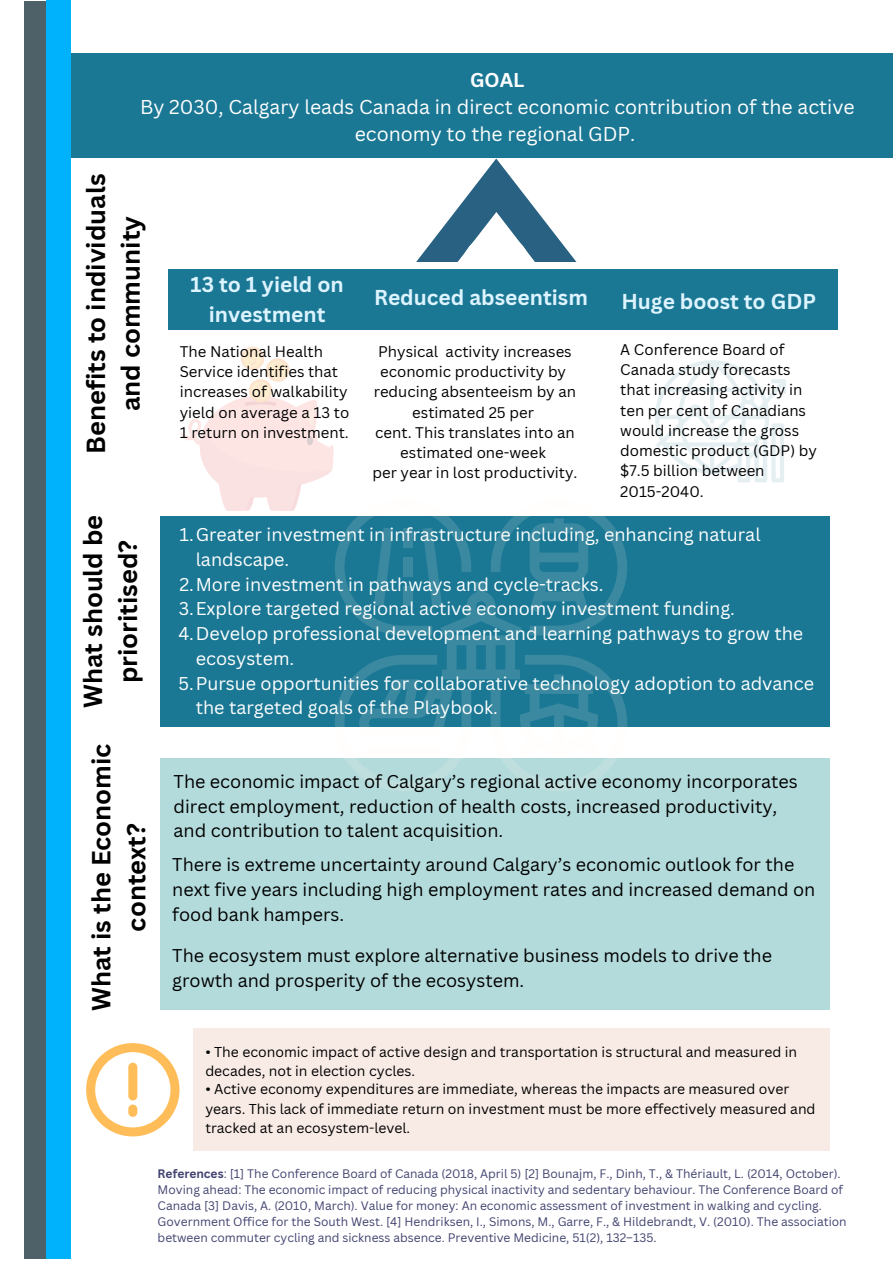
<style>
.page{position:relative;width:893px;height:1264px;background:#fff}
.page>*{position:absolute;margin:0;border:0;box-sizing:border-box;transform-origin:0 0}
.t1{font:700 25.5px/34.8px "Canva Sans";color:#000;text-align:center}
.t2{font:700 21px/29.2px "Canva Sans";color:#ddf4ff;text-align:center}
.t3{font:19.5px/27px "Canva Sans";color:#fff;text-align:center}
.t4{font:700 19.5px "Canva Sans";color:#fff}
.t5{font:18px/25px "Canva Sans";color:#000}
.t6{font:18px "Canva Sans";color:#fff}
.t7{font:15px/20.2px "Canva Sans";color:#000}
.t8{font:13.95px/19.4px "Canva Sans";color:#000}
.t9{font:12px/16px "Canva Sans";color:#414370}
.s1{font-weight:700}
</style>
<div class="page">
<div style="left:70px;top:53px;width:80px;height:105px;background:#1b7895"></div>
<div style="left:102px;top:53px;width:790px;height:105px;background:#1b7895"></div>
<svg style="left:416px;top:158px;width:161px;height:104px"></svg>
<div style="left:461px;top:233px;width:70px;height:70px;background:#fff;border-radius:50%"></div>
<div style="left:161px;top:516px;width:668px;height:210px;background:#1b7895"></div>
<svg style="left:86px;top:1043px;width:93px;height:93px"></svg>
<div style="left:128px;top:1062px;width:9px;height:38px;background:#ffbd59;border-radius:5px"></div>
<div style="left:128px;top:1104px;width:9px;height:12px;background:#ffbd59;border-radius:5px"></div>
<div style="left:193px;top:1028px;width:636px;height:122px;background:#f8ebe6"></div>
<div style="left:24px;top:1px;width:22px;height:1257px;background:#4e6168"></div>
<div style="left:46px;top:0;width:25px;height:1258px;background:#00b1fb"></div>
<div style="left:168px;top:269px;width:669px;height:60px;background:#1b7895"></div>
<div style="left:241px;top:347px;width:23px;height:23px;background:#fce4cf;border-radius:50%"></div>
<div style="left:243px;top:349px;width:19px;height:18px;background:#fdedcf;border-radius:50%"></div>
<svg style="left:655px;top:360px;width:131px;height:122px"></svg>
<div style="left:161px;top:758px;width:668px;height:252px;background:#b4dbdc"></div>
<svg style="left:179px;top:352px;width:448px;height:375px"></svg>
<h3 class="t4" style="left:470px;top:66px;width:56px">GOAL</h3>
<h3 class="t3" style="left:140px;top:93px;width:716px">By 2030, Calgary leads Canada in direct economic contribution of the active economy to the regional GDP.</h3>
<h1 class="t1" style="left:78px;top:453px;width:281px;rotate:-90deg">Benefits to individuals and community</h1>
<h1 class="t1" style="left:75px;top:708px;width:195px;rotate:-90deg">What should be prioritised?</h1>
<h1 class="t1" style="left:83px;top:1011px;width:269px;rotate:-90deg">What is the Economic context?</h1>
<h2 class="t2" style="left:191px;top:270px;width:155px">13 to 1 yield on investment</h2>
<h2 class="t2" style="left:374px;top:282px;width:215px">Reduced abseentism</h2>
<p class="t7" style="left:180px;top:341px;width:171px">The National Health<br>Service identifies that increases of walkability yield on average a 13 to<br>1 return on investment.</p>
<p class="t7" style="left:372px;top:341px;width:206px;text-align:center">Physical activity increases economic productivity by reducing absenteeism by an estimated 25 per<br>cent. This translates into an estimated one-week<br>per year in lost productivity.</p>
<h2 class="t2" style="left:621px;top:286px;width:196px">Huge boost to GDP</h2>
<p class="t7" style="left:620px;top:339px;width:198px">A Conference Board of<br>Canada study forecasts that increasing activity in ten per cent of Canadians would increase the gross domestic product (GDP) by $7.5 billion between<br>2015-2040.</p>
<h3 class="t6" style="left:180px;top:522px;width:582px">1.Greater investment in infrastructure including, enhancing natural</h3>
<h3 class="t6" style="left:196px;top:547px;width:95px">landscape.</h3>
<h3 class="t6" style="left:179px;top:571px;width:425px">2.More investment in pathways and cycle-tracks.</h3>
<h3 class="t6" style="left:179px;top:596px;width:557px">3.Explore targeted regional active economy investment funding.</h3>
<h3 class="t6" style="left:178px;top:621px;width:626px">4.Develop professional development and learning pathways to grow the</h3>
<h3 class="t6" style="left:196px;top:645px;width:100px">ecosystem.</h3>
<h3 class="t6" style="left:178px;top:670px;width:637px">5.Pursue opportunities for collaborative technology adoption to advance</h3>
<h3 class="t6" style="left:196px;top:695px;width:304px">the targeted goals of the Playbook.</h3>
<h3 class="t5" style="left:173px;top:768px;width:625px">The economic impact of Calgary’s regional active economy incorporates direct employment, reduction of health costs, increased productivity, and contribution to talent acquisition.</h3>
<h3 class="t5" style="left:172px;top:851px;width:644px">There is extreme uncertainty around Calgary’s economic outlook for the next five years including high employment rates and increased demand on food bank hampers.</h3>
<h3 class="t5" style="left:172px;top:942px;width:601px">The ecosystem must explore alternative business models to drive the growth and prosperity of the ecosystem.</h3>
<p class="t8" style="left:205px;top:1041px;width:593px">• The economic impact of active design and transportation is structural and measured in decades, not in election cycles.</p>
<p class="t8" style="left:205px;top:1079px;width:611px">• Active economy expenditures are immediate, whereas the impacts are measured over years. This lack of immediate return on investment must be more effectively measured and tracked at an ecosystem-level.</p>
<p class="t9" style="left:158px;top:1165px;width:690px"><span class="s1">References</span>: [1] The Conference Board of Canada (2018, April 5) [2] Bounajm, F., Dinh, T., &amp; Thériault, L. (2014, October).<br>Moving ahead: The economic impact of reducing physical inactivity and sedentary behaviour. The Conference Board of Canada [3] Davis, A. (2010, March). Value for money: An economic assessment of investment in walking and cycling.<br>Government Office for the South West. [4] Hendriksen, I., Simons, M., Garre, F., &amp; Hildebrandt, V. (2010). The association between commuter cycling and sickness absence. Preventive Medicine, 51(2), 132–135.</p>
</div>
